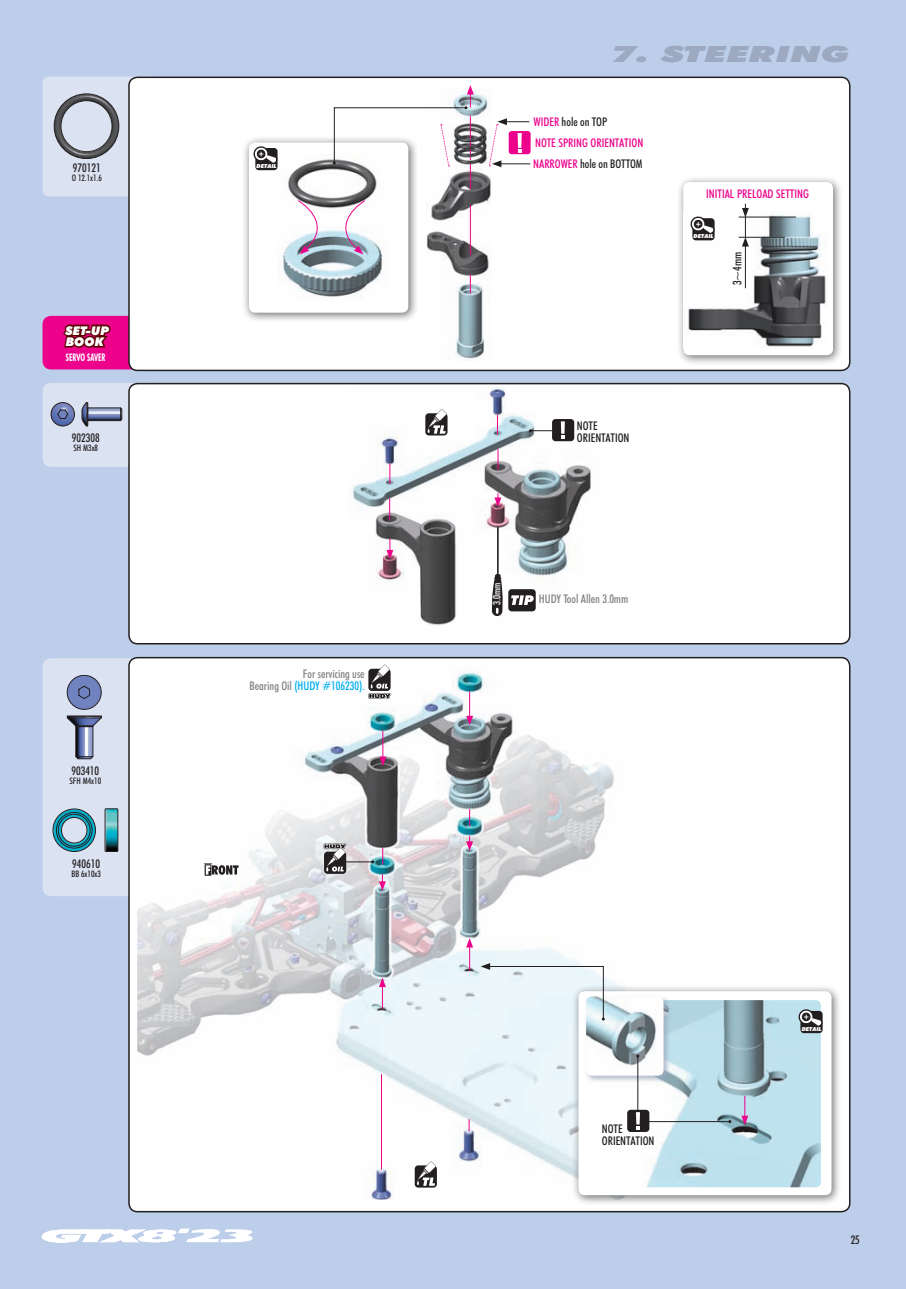
<style>
.page{position:relative;width:906px;height:1289px;background:#fff}
.page>*{position:absolute;margin:0;border:0;box-sizing:border-box;transform-origin:0 0}
.t1{font:italic 900 22.35px "Futura BTCE";color:#9da8c1;scale:1.61 1}
.t2{font:500 condensed 12px/12px "Futura BTCE";color:#231f20}
.t3{font:500 condensed 12px/12px "Futura BTCE";color:#808285;text-align:right}
.t4{font:500 condensed 12px "Futura BTCE";color:#ed028c}
.t5{font:italic 900 12px "Futura BTCE";color:#fff}
.t6{font:700 condensed 10.5px "Futura BTCE";color:#fff;scale:.8 1}
.t7{font:500 condensed 10.5px "Futura BTCE";color:#fff}
.t8{font:500 condensed 9px "Futura BTCE";color:#231f20}
.t9{font:italic 900 5.55px "Futura BTCE";color:#fff}
.s1{color:#00aeef}
.s2{color:#ed028c}
</style>
<div class="page">
<div style="left:0;top:0;width:906px;height:1288px;background:#bccee9"></div>
<svg style="left:42px;top:1228px;width:211px;height:14px"></svg>
<div style="left:43px;top:316px;width:100px;height:53px;background:#ed028c;border-radius:9px"></div>
<svg style="left:63px;top:324px;width:48px;height:24px"></svg>
<div style="left:43px;top:77px;width:113px;height:119px;background:#dbe3f3;border-radius:6px"></div>
<div style="left:43px;top:383px;width:113px;height:84px;background:#dbe3f3;border-radius:9px"></div>
<div style="left:43px;top:658px;width:113px;height:238px;background:#dbe3f3;border-radius:9px"></div>
<div style="left:129px;top:77px;width:720px;height:293px;background:#fff;border-radius:9px"></div>
<div style="left:128px;top:77px;width:722px;height:294px;border:2px solid #231f20;border-radius:9px"></div>
<div style="left:129px;top:383px;width:720px;height:260px;background:#fff;border-radius:9px"></div>
<div style="left:128px;top:383px;width:722px;height:261px;border:2px solid #231f20;border-radius:9px"></div>
<div style="left:129px;top:657px;width:720px;height:554px;background:#fff;border-radius:9px"></div>
<img style="left:137px;top:672px;width:478px;height:527px">
<div style="left:572px;top:984px;width:270px;height:221px;background:#231f20;opacity:.65"></div>
<div style="left:578px;top:991px;width:253px;height:204px;background:#fff;border-radius:6px"></div>
<img style="left:627px;top:1000px;width:194px;height:187px">
<div style="left:584px;top:994px;width:87px;height:89px;background:#9da8c1;opacity:.75"></div>
<img style="left:586px;top:996px;width:77px;height:79px">
<div style="left:627px;top:1109px;width:22px;height:22px;background:#231f20;border-radius:3px"></div>
<svg style="left:636px;top:1054px;width:95px;height:75px"></svg>
<svg style="left:636px;top:1112px;width:4px;height:12px"></svg>
<svg style="left:741px;top:1095px;width:7px;height:30px"></svg>
<svg style="left:415px;top:1165px;width:22px;height:22px"></svg>
<svg style="left:417px;top:1161px;width:19px;height:24px"></svg>
<svg style="left:368px;top:664px;width:25px;height:36px"></svg>
<svg style="left:469px;top:1119px;width:1px;height:12px"></svg>
<hr style="left:381px;top:1074px;width:1px;height:95px;background:#ed028c">
<svg style="left:379px;top:977px;width:7px;height:32px"></svg>
<svg style="left:466px;top:938px;width:7px;height:32px"></svg>
<svg style="left:466px;top:835px;width:7px;height:15px"></svg>
<svg style="left:379px;top:874px;width:7px;height:16px"></svg>
<svg style="left:469px;top:809px;width:1px;height:16px"></svg>
<svg style="left:382px;top:847px;width:1px;height:17px"></svg>
<svg style="left:466px;top:691px;width:7px;height:34px"></svg>
<svg style="left:379px;top:731px;width:7px;height:35px"></svg>
<svg style="left:480px;top:963px;width:125px;height:57px;background:#e4eef3"></svg>
<div style="left:800px;top:1010px;width:22px;height:23px;background:#231f20;border-radius:3px"></div>
<svg style="left:796px;top:1007px;width:27px;height:20px"></svg>
<svg style="left:53px;top:808px;width:65px;height:43px"></svg>
<svg style="left:51px;top:402px;width:71px;height:24px"></svg>
<img style="left:426px;top:93px;width:65px;height:266px">
<svg style="left:470px;top:274px;width:1px;height:19px"></svg>
<hr style="left:470px;top:205px;width:1px;height:50px;background:#ed028c">
<svg style="left:67px;top:675px;width:35px;height:84px"></svg>
<svg style="left:54px;top:94px;width:66px;height:65px"></svg>
<div style="left:242px;top:136px;width:177px;height:187px;background:#231f20;opacity:.65"></div>
<div style="left:249px;top:142px;width:159px;height:171px;background:#fff;border-radius:6px"></div>
<img style="left:277px;top:159px;width:108px;height:138px">
<svg style="left:297px;top:200px;width:68px;height:54px"></svg>
<div style="left:676px;top:175px;width:167px;height:190px;background:#231f20;opacity:.65"></div>
<div style="left:683px;top:182px;width:150px;height:173px;background:#fff;border-radius:6px"></div>
<img style="left:688px;top:214px;width:140px;height:133px">
<hr style="left:738px;top:217px;width:58px;height:1px;background:#231f20">
<hr style="left:738px;top:237px;width:47px;height:1px;background:#231f20">
<hr style="left:745px;top:244px;width:1px;height:44px;background:#231f20">
<svg style="left:742px;top:204px;width:7px;height:42px"></svg>
<div style="left:692px;top:218px;width:22px;height:22px;background:#231f20;border-radius:3px"></div>
<svg style="left:688px;top:215px;width:28px;height:20px"></svg>
<div style="left:255px;top:148px;width:22px;height:22px;background:#231f20;border-radius:3px"></div>
<svg style="left:253px;top:146px;width:26px;height:19px"></svg>
<img style="left:352px;top:387px;width:239px;height:238px">
<svg style="left:492px;top:527px;width:11px;height:89px"></svg>
<div style="left:508px;top:589px;width:28px;height:22px;background:#231f20;border-radius:3px"></div>
<svg style="left:511px;top:595px;width:22px;height:10px"></svg>
<svg style="left:389px;top:498px;width:1px;height:22px"></svg>
<svg style="left:497px;top:449px;width:1px;height:21px"></svg>
<svg style="left:389px;top:463px;width:1px;height:20px"></svg>
<svg style="left:497px;top:415px;width:1px;height:20px"></svg>
<svg style="left:386px;top:538px;width:7px;height:21px"></svg>
<svg style="left:494px;top:493px;width:7px;height:14px"></svg>
<svg style="left:204px;top:863px;width:34px;height:13px"></svg>
<svg style="left:425px;top:413px;width:22px;height:22px"></svg>
<svg style="left:427px;top:409px;width:19px;height:24px"></svg>
<hr style="left:335px;top:861px;width:38px;height:1px;background:#231f20">
<svg style="left:324px;top:851px;width:22px;height:22px"></svg>
<svg style="left:323px;top:842px;width:25px;height:29px"></svg>
<hr style="left:499px;top:163px;width:31px;height:1px;background:#231f20">
<div style="left:509px;top:131px;width:21px;height:23px;background:#ed028c;border-radius:3px"></div>
<svg style="left:489px;top:118px;width:40px;height:49px"></svg>
<svg style="left:333px;top:85px;width:141px;height:104px"></svg>
<hr style="left:530px;top:430px;width:40px;height:1px;background:#231f20">
<div style="left:552px;top:419px;width:22px;height:22px;background:#231f20;border-radius:3px"></div>
<svg style="left:561px;top:435px;width:3px;height:4px"></svg>
<svg style="left:561px;top:421px;width:4px;height:13px"></svg>
<p class="t2" style="left:73px;top:162px;width:29px">970121</p>
<p class="t8" style="left:72px;top:172px;width:32px">O 12.1x1.6</p>
<p class="t5" style="left:66px;top:322px;width:45px">SET-UP</p>
<p class="t5" style="left:66px;top:333px;width:39px">BOOK</p>
<p class="t6" style="left:66px;top:350px;width:51px">SERVO SAVER</p>
<p class="t2" style="left:72px;top:431px;width:29px">902308</p>
<p class="t8" style="left:73px;top:442px;width:26px">SH M3x8</p>
<p class="t2" style="left:71px;top:764px;width:29px">903410</p>
<p class="t8" style="left:70px;top:774px;width:33px">SFH M4x10</p>
<p class="t2" style="left:72px;top:857px;width:29px">940610</p>
<p class="t8" style="left:71px;top:868px;width:31px">BB 6x10x3</p>
<p class="t9" style="left:256px;top:162px;width:21px">DETAIL</p>
<p class="t3" style="left:250px;top:666px;width:116px">For servicing use<br>Bearing Oil <span class="s1">(HUDY #106230).</span></p>
<h1 class="t1" style="left:611px;top:38px;width:149px">7. STEERING</h1>
<p class="t2" style="left:533px;top:115px;width:75px"><span class="s2">WIDER</span> hole on TOP</p>
<p class="t2" style="left:533px;top:157px;width:111px"><span class="s2">NARROWER</span> hole on BOTTOM</p>
<p class="t4" style="left:535px;top:134px;width:110px">NOTE SPRING ORIENTATION</p>
<p class="t4" style="left:706px;top:186px;width:104px">INITIAL PRELOAD SETTING</p>
<p class="t9" style="left:693px;top:232px;width:21px">DETAIL</p>
<p class="t2" style="left:730px;top:285px;width:35px;rotate:-90deg">3~4mm</p>
<p class="t2" style="left:577px;top:419px;width:54px">NOTE<br>ORIENTATION</p>
<p class="t7" style="left:490px;top:605px;width:24px;rotate:-90deg">3.0mm</p>
<p class="t3" style="left:539px;top:592px;width:91px">HUDY Tool Allen 3.0mm</p>
<p class="t2" style="left:602px;top:1122px;width:54px">NOTE<br>ORIENTATION</p>
<p class="t9" style="left:801px;top:1025px;width:21px">DETAIL</p>
<p class="t2" style="left:850px;top:1233px;width:11px">25</p>
</div>
